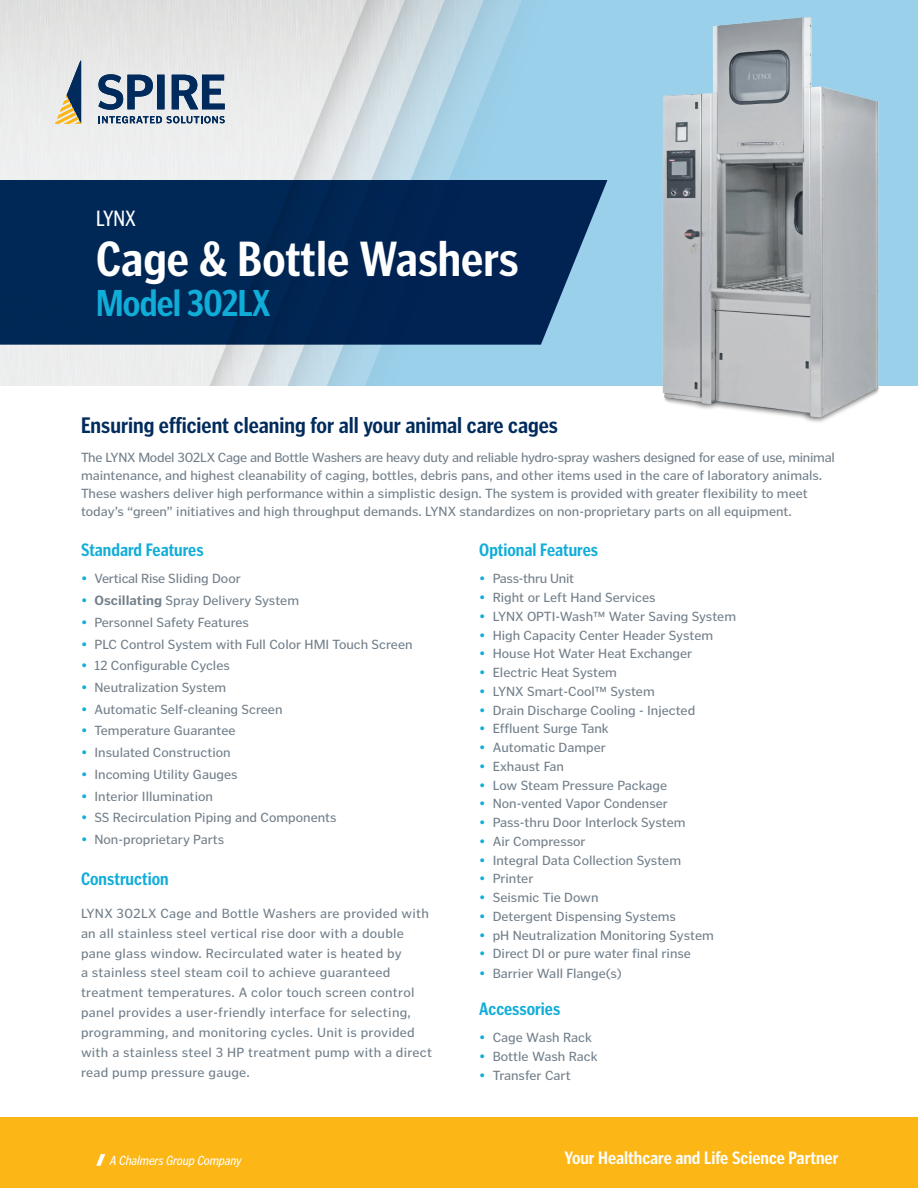
<style>
.page{position:relative;width:918px;height:1188px;background:#fff}
.page>*{position:absolute;margin:0;border:0;box-sizing:border-box;transform-origin:0 0}
.t1{font:700 49.5px "Poynter Gothic Text Cond";color:#fff}
.t2{font:700 37.5px "Poynter Gothic Text Cond";letter-spacing:-.02em;color:#10add9}
.t3{font:700 22.5px "Poynter Gothic Text Cond";color:#002b5c}
.t4{font:22.5px "Poynter Gothic Text Cond";color:#fff}
.t5{font:700 18px "Poynter Gothic Text Cond";color:#10add9}
.t6{font:700 18px "Poynter Gothic Text Cond";color:#fff}
.t7{font:13.5px/18px "Poynter Gothic Text";color:#727f8a}
.t8{font:13.5px/19.8px "Poynter Gothic Text";letter-spacing:.02em;color:#727f8a}
.t9{font:italic 13.5px "Poynter Gothic Text Cond";color:#fff}
.t10{font:13.5px "Poynter Gothic Text";letter-spacing:-.02em;color:#727f8a}
.s1{color:#10add9}
.s2{font-weight:700}
</style>
<div class="page">
<div style="left:0;top:1118px;width:918px;height:70px;background:#fcb615"></div>
<div style="left:62px;top:0;width:856px;height:386px;background:#9bd0ea"></div>
<img style="left:0;top:0;width:522px;height:386px">
<img style="left:662px;top:17px;width:217px;height:405px">
<div style="left:0;top:180px;width:607px;height:165px;background:#002755"></div>
<svg style="left:96px;top:1154px;width:9px;height:12px"></svg>
<div style="left:157px;top:75px;width:8px;height:34px;background:#002b5c"></div>
<svg style="left:172px;top:75px;width:53px;height:34px;background:#5c7794"></svg>
<svg style="left:98px;top:74px;width:55px;height:36px;background:#7389a2"></svg>
<svg style="left:98px;top:116px;width:127px;height:7px"></svg>
<svg style="left:55px;top:61px;width:26px;height:63px;background:#a8aba3"></svg>
<h3 class="t4" style="left:96px;top:206px;width:41px">LYNX</h3>
<h1 class="t1" style="left:96px;top:231px;width:424px">Cage &amp; Bottle Washers</h1>
<h2 class="t2" style="left:96px;top:283px;width:176px">Model 302LX</h2>
<h3 class="t3" style="left:81px;top:413px;width:478px">Ensuring efficient cleaning for all your animal care cages</h3>
<p class="t7" style="left:81px;top:448px;width:755px">The LYNX Model 302LX Cage and Bottle Washers are heavy duty and reliable hydro-spray washers designed for ease of use, minimal maintenance, and highest cleanability of caging, bottles, debris pans, and other items used in the care of laboratory animals.<br>These washers deliver high performance within a simplistic design. The system is provided with greater flexibility to meet today’s “green” initiatives and high throughput demands. LYNX standardizes on non-proprietary parts on all equipment.</p>
<h3 class="t5" style="left:81px;top:540px;width:124px">Standard Features</h3>
<p class="t7" style="left:81px;top:570px;width:161px"><span class="s1">•</span> Vertical Rise Sliding Door</p>
<p class="t7" style="left:81px;top:591px;width:220px"><span class="s1">•</span> <span class="s2">Oscillating</span> Spray Delivery System</p>
<p class="t7" style="left:81px;top:613px;width:169px"><span class="s1">•</span> Personnel Safety Features</p>
<p class="t7" style="left:81px;top:635px;width:333px"><span class="s1">•</span> PLC Control System with Full Color HMI Touch Screen</p>
<p class="t7" style="left:81px;top:657px;width:150px"><span class="s1">•</span> 12 Configurable Cycles</p>
<p class="t7" style="left:81px;top:678px;width:147px"><span class="s1">•</span> Neutralization System</p>
<p class="t7" style="left:81px;top:700px;width:203px"><span class="s1">•</span> Automatic Self-cleaning Screen</p>
<p class="t7" style="left:81px;top:722px;width:156px"><span class="s1">•</span> Temperature Guarantee</p>
<p class="t7" style="left:81px;top:744px;width:151px"><span class="s1">•</span> Insulated Construction</p>
<p class="t7" style="left:81px;top:765px;width:158px"><span class="s1">•</span> Incoming Utility Gauges</p>
<p class="t7" style="left:81px;top:787px;width:134px"><span class="s1">•</span> Interior Illumination</p>
<p class="t7" style="left:81px;top:809px;width:257px"><span class="s1">•</span> SS Recirculation Piping and Components</p>
<p class="t7" style="left:81px;top:831px;width:145px"><span class="s1">•</span> Non-proprietary Parts</p>
<h3 class="t5" style="left:81px;top:869px;width:89px">Construction</h3>
<p class="t8" style="left:81px;top:903px;width:353px">LYNX 302LX Cage and Bottle Washers are provided with an all stainless steel vertical rise door with a double pane glass window. Recirculated water is heated by<br>a stainless steel steam coil to achieve guaranteed treatment temperatures. A color touch screen control panel provides a user-friendly interface for selecting, programming, and monitoring cycles. Unit is provided with a stainless steel 3 HP treatment pump with a direct read pump pressure gauge.</p>
<h3 class="t5" style="left:479px;top:540px;width:120px">Optional Features</h3>
<p class="t10" style="left:479px;top:571px;width:97px"><span class="s1">•</span> Pass-thru Unit</p>
<p class="t7" style="left:479px;top:588px;width:178px"><span class="s1">•</span> Right or Left Hand Services</p>
<p class="t7" style="left:479px;top:607px;width:258px"><span class="s1">•</span> LYNX OPTI-Wash™ Water Saving System</p>
<p class="t7" style="left:479px;top:626px;width:236px"><span class="s1">•</span> High Capacity Center Header System</p>
<p class="t7" style="left:479px;top:645px;width:215px"><span class="s1">•</span> House Hot Water Heat Exchanger</p>
<p class="t7" style="left:479px;top:663px;width:139px"><span class="s1">•</span> Electric Heat System</p>
<p class="t7" style="left:479px;top:682px;width:177px"><span class="s1">•</span> LYNX Smart-Cool™ System</p>
<p class="t7" style="left:479px;top:701px;width:218px"><span class="s1">•</span> Drain Discharge Cooling - Injected</p>
<p class="t7" style="left:479px;top:720px;width:131px"><span class="s1">•</span> Effluent Surge Tank</p>
<p class="t7" style="left:479px;top:738px;width:128px"><span class="s1">•</span> Automatic Damper</p>
<p class="t7" style="left:479px;top:757px;width:86px"><span class="s1">•</span> Exhaust Fan</p>
<p class="t7" style="left:479px;top:776px;width:189px"><span class="s1">•</span> Low Steam Pressure Package</p>
<p class="t7" style="left:479px;top:795px;width:190px"><span class="s1">•</span> Non-vented Vapor Condenser</p>
<p class="t7" style="left:479px;top:813px;width:208px"><span class="s1">•</span> Pass-thru Door Interlock System</p>
<p class="t7" style="left:479px;top:832px;width:108px"><span class="s1">•</span> Air Compressor</p>
<p class="t7" style="left:479px;top:851px;width:203px"><span class="s1">•</span> Integral Data Collection System</p>
<p class="t7" style="left:479px;top:870px;width:56px"><span class="s1">•</span> Printer</p>
<p class="t7" style="left:479px;top:888px;width:121px"><span class="s1">•</span> Seismic Tie Down</p>
<p class="t7" style="left:479px;top:907px;width:198px"><span class="s1">•</span> Detergent Dispensing Systems</p>
<p class="t7" style="left:479px;top:926px;width:236px"><span class="s1">•</span> pH Neutralization Monitoring System</p>
<p class="t7" style="left:479px;top:945px;width:213px"><span class="s1">•</span> Direct DI or pure water final rinse</p>
<p class="t7" style="left:479px;top:964px;width:144px"><span class="s1">•</span> Barrier Wall Flange(s)</p>
<h3 class="t5" style="left:479px;top:999px;width:83px">Accessories</h3>
<p class="t7" style="left:479px;top:1029px;width:114px"><span class="s1">•</span> Cage Wash Rack</p>
<p class="t7" style="left:479px;top:1047px;width:120px"><span class="s1">•</span> Bottle Wash Rack</p>
<p class="t7" style="left:479px;top:1066px;width:93px"><span class="s1">•</span> Transfer Cart</p>
<p class="t9" style="left:110px;top:1153px;width:133px">A Chalmers Group Company</p>
<h3 class="t6" style="left:565px;top:1148px;width:275px">Your Healthcare and Life Science Partner</h3>
</div>
